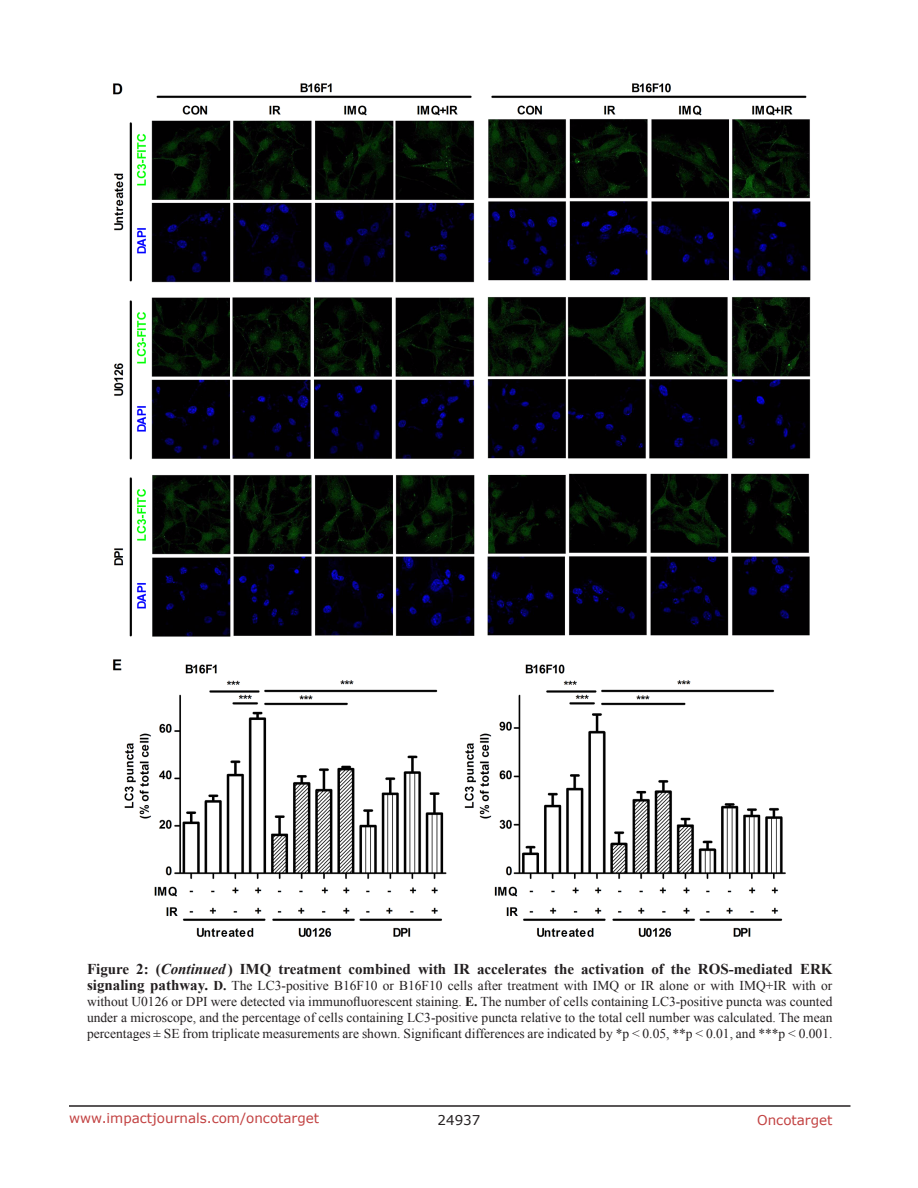
<style>
.page{position:relative;width:918px;height:1188px;background:#fff}
.page>*{position:absolute;margin:0;border:0;box-sizing:border-box;transform-origin:0 0}
.figuretext{font:700 15px "Times New Roman";color:#231f20}
.figuretext-2{font:13.5px/16.2px "Times New Roman";color:#231f20;text-align:justify}
.t1{font:13.5px "Verdana";color:#c24141}
.t2{font:13.5px "Verdana";color:#231f20}
.s1{font-style:italic}
.s2{font-weight:700;font-size:15px}
.s3{font-weight:700}
</style>
<div class="page">
<hr style="left:69px;top:1105px;width:781px;height:2px;background:#231f20">
<img style="left:113px;top:83px;width:698px;height:854px">
<p class="figuretext" style="left:87px;top:958px;width:747px">Figure 2: (<span class="s1">Continued</span>) IMQ treatment combined with IR accelerates the activation of the ROS-mediated ERK</p>
<p class="figuretext-2" style="left:87px;top:977px;width:747px"><span class="s2">signaling pathway.</span> <span class="s3">D.</span> The LC3-positive B16F10 or B16F10 cells after treatment with IMQ or IR alone or with IMQ+IR with or without U0126 or DPI were detected via immunofluorescent staining. <span class="s3">E.</span> The number of cells containing LC3-positive puncta was counted under a microscope, and the percentage of cells containing LC3-positive puncta relative to the total cell number was calculated. The mean percentages ± SE from triplicate measurements are shown. Significant differences are indicated by *p &lt; 0.05, **p &lt; 0.01, and ***p &lt; 0.001.</p>
<p class="t1" style="left:69px;top:1109px;width:252px">www.impactjournals.com/oncotarget</p>
<p class="t2" style="left:438px;top:1111px;width:44px">24937</p>
<p class="t1" style="left:757px;top:1111px;width:77px">Oncotarget</p>
</div>
